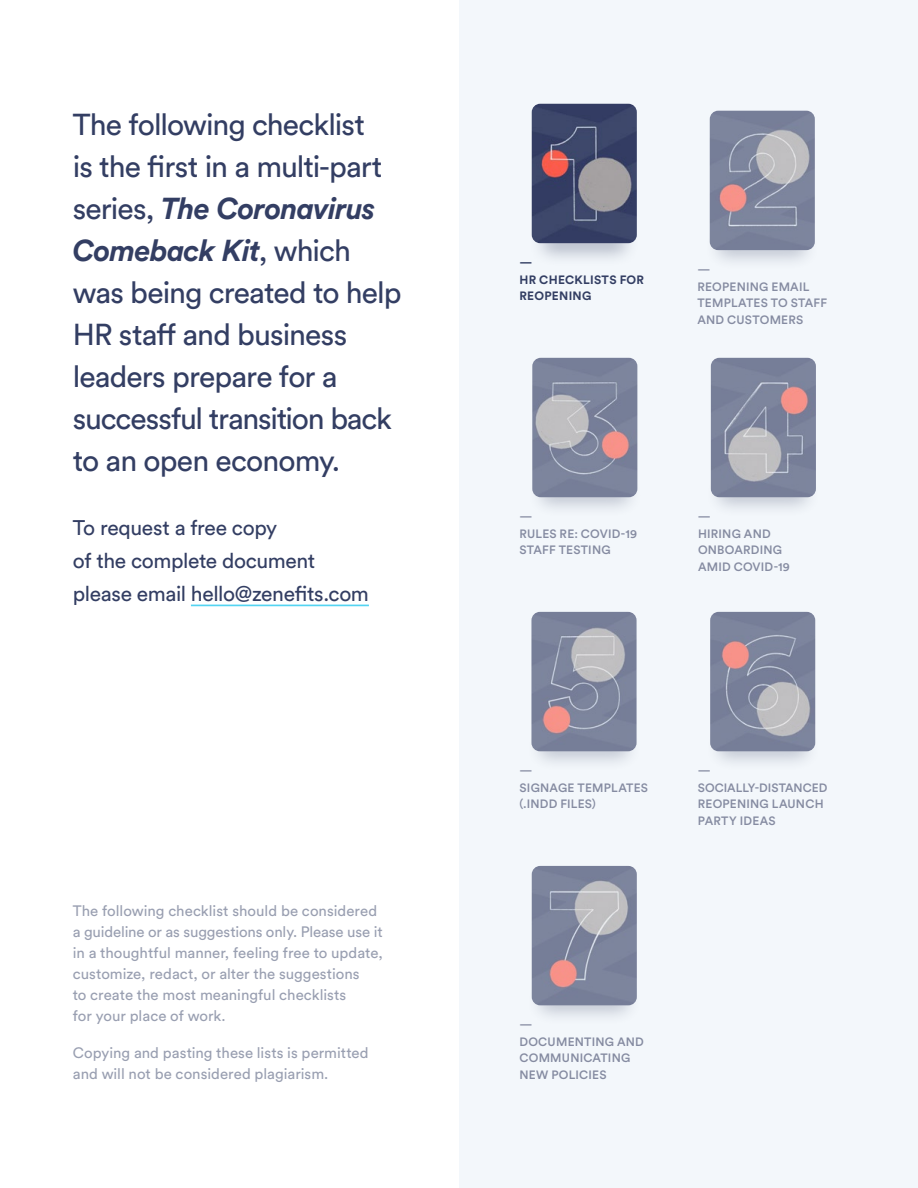
<style>
.page{position:relative;width:918px;height:1188px;background:#fff}
.page>*{position:absolute;margin:0;border:0;box-sizing:border-box;transform-origin:0 0}
.t1{font:30px/42px "Circular Std";letter-spacing:-.03em;color:#333e63}
.t2{font:21px/33px "Circular Std";letter-spacing:-.02em;color:#333e63}
.t3{font:15px/21px "Circular Std";color:#999fb1}
.t4{font:500 12px/16.5px "Circular Std";letter-spacing:.015em;color:#858ba1}
.t5{font:700 12px/16.5px "Circular Std";letter-spacing:.025em;color:#333e63}
.s1{font-weight:700;font-style:italic}
</style>
<div class="page">
<div style="left:459px;top:0;width:459px;height:1188px;background:#f3f7fb"></div>
<hr style="left:191px;top:605px;width:178px;height:1px;background:#54d4f2">
<div style="left:526px;top:726px;width:116px;height:46px;background:#2e385a;opacity:.45"></div>
<img style="left:531px;top:612px;width:106px;height:139px">
<div style="left:705px;top:726px;width:116px;height:46px;background:#2e385a;opacity:.45"></div>
<img style="left:710px;top:612px;width:105px;height:139px">
<div style="left:526px;top:980px;width:117px;height:46px;background:#2e385a;opacity:.45"></div>
<img style="left:532px;top:866px;width:105px;height:139px">
<div style="left:529px;top:220px;width:111px;height:47px;background:#2e385a;opacity:.35"></div>
<img style="left:532px;top:104px;width:105px;height:139px">
<div style="left:704px;top:224px;width:117px;height:47px;background:#2e385a;opacity:.45"></div>
<img style="left:710px;top:111px;width:105px;height:139px">
<div style="left:527px;top:472px;width:116px;height:46px;background:#2e385a;opacity:.45"></div>
<img style="left:532px;top:358px;width:105px;height:139px">
<div style="left:705px;top:472px;width:117px;height:46px;background:#2e385a;opacity:.45"></div>
<img style="left:711px;top:358px;width:105px;height:139px">
<h1 class="t1" style="left:73px;top:103px;width:330px">The following checklist<br>is the first in a multi-part series, <span class="s1">The Coronavirus<br>Comeback Kit</span>, which was being created to help<br>HR staff and business leaders prepare for a successful transition back to an open economy.</h1>
<h2 class="t2" style="left:73px;top:511px;width:298px">To request a free copy<br>of the complete document please email hello@zenefits.com</h2>
<p class="t3" style="left:73px;top:900px;width:312px">The following checklist should be considered a guideline or as suggestions only. Please use it in a thoughtful manner, feeling free to update, customize, redact, or alter the suggestions<br>to create the most meaningful checklists<br>for your place of work.</p>
<p class="t3" style="left:73px;top:1042px;width:297px">Copying and pasting these lists is permitted and will not be considered plagiarism.</p>
<p class="t5" style="left:519px;top:255px;width:126px">—<br>HR CHECKLISTS FOR<br>REOPENING</p>
<p class="t4" style="left:697px;top:262px;width:131px">—<br>REOPENING EMAIL<br>TEMPLATES TO STAFF<br>AND CUSTOMERS</p>
<p class="t4" style="left:519px;top:509px;width:119px">—<br>RULES RE: COVID-19<br>STAFF TESTING</p>
<p class="t4" style="left:698px;top:509px;width:93px">—<br>HIRING AND<br>ONBOARDING<br>AMID COVID-19</p>
<p class="t4" style="left:519px;top:763px;width:130px">—<br>SIGNAGE TEMPLATES (.INDD FILES)</p>
<p class="t4" style="left:698px;top:763px;width:131px">—<br>SOCIALLY-DISTANCED<br>REOPENING LAUNCH<br>PARTY IDEAS</p>
<p class="t4" style="left:519px;top:1017px;width:126px">—<br>DOCUMENTING AND<br>COMMUNICATING<br>NEW POLICIES</p>
</div>
